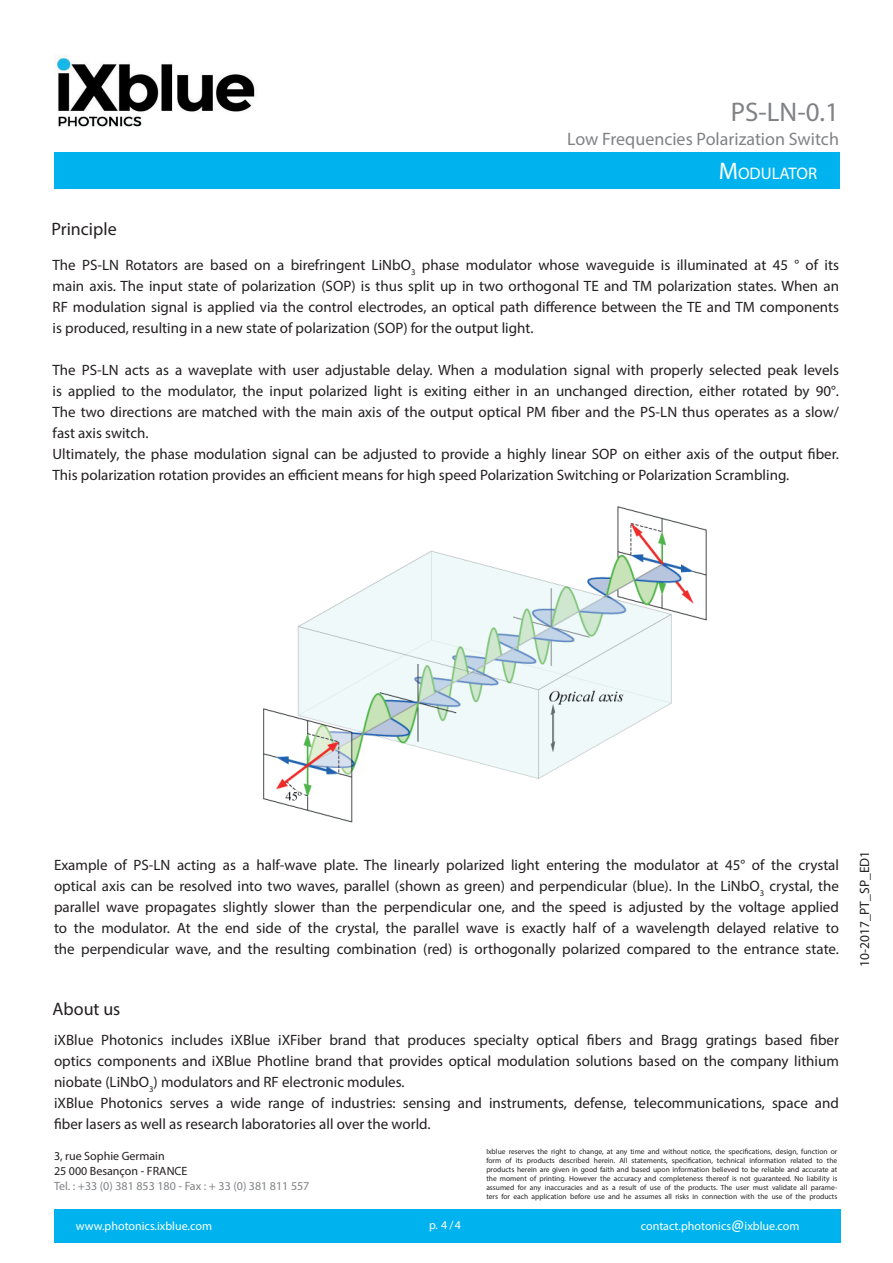
<style>
.page{position:relative;width:893px;height:1263px;background:#fff}
.page>*{position:absolute;margin:0;border:0;box-sizing:border-box;transform-origin:0 0}
.t1{font:27px "Myriad Pro";color:#808285}
.t2{font:18px "Myriad Pro";color:#808285}
.t3{font:18px "Myriad Pro";color:#231f20}
.t4{font:16.8px "Myriad Pro";color:#fff}
.t5{font:15px/21px "Myriad Pro";color:#231f20;text-align:justify}
.t6{font:13.5px "Myriad Pro";color:#231f20}
.t7{font:12px "Myriad Pro";color:#fff}
.t8{font:12px "Myriad Pro";color:#808285}
.t9{font:12px/15px "Myriad Pro";color:#231f20}
.t10{font:7.5px/9px "Myriad Pro";color:#231f20;text-align:justify}
.s1{font-size:24px}
.s2{font-family:"Calibri";font-size:15px}
</style>
<div class="page">
<div style="left:54px;top:152px;width:786px;height:37px;background:#00b3ee"></div>
<div style="left:54px;top:1209px;width:786px;height:33px;background:#00b3ee"></div>
<img style="left:54px;top:54px;width:201px;height:73px">
<img style="left:263px;top:506px;width:444px;height:317px">
<h1 class="t1" style="left:731px;top:96px;width:110px">PS-LN-0.1</h1>
<p class="t2" style="left:567px;top:128px;width:273px">Low Frequencies Polarization Switch</p>
<p class="t4" style="left:719px;top:163px;width:100px"><span class="s1">M</span>ODULATOR</p>
<p class="t3" style="left:51px;top:218px;width:67px">Principle</p>
<p class="t5" style="left:53px;top:254px;width:788px">The PS-LN Rotators are based on a birefringent LiNbO<sub>3</sub> phase modulator whose waveguide is illuminated at 45 ° of its main axis. The input state of polarization (SOP) is thus split up in two orthogonal TE and TM polarization states. When an RF modulation signal is applied via the control electrodes, an optical path difference between the TE and TM components is produced, resulting in a new state of polarization (SOP) for the output light.</p>
<p class="t5" style="left:53px;top:359px;width:788px;text-align:left">The PS-LN acts as a waveplate with user adjustable delay. When a modulation signal with properly selected peak levels is applied to the modulator, the input polarized light is exiting either in an unchanged direction, either rotated by 90°.<br>The two directions are matched with the main axis of the output optical PM fiber and the PS-LN thus operates as a slow/ fast axis switch.<br>Ultimately, the phase modulation signal can be adjusted to provide a highly linear SOP on either axis of the output fiber.<br>This polarization rotation provides an efficient means for high speed Polarization Switching or Polarization Scrambling.</p>
<p class="t5" style="left:54px;top:854px;width:787px">Example of PS-LN acting as a half-wave plate. The linearly polarized light entering the modulator at 45° of the crystal optical axis can be resolved into two waves, parallel (shown as green) and perpendicular (blue). In the LiNbO<sub>3</sub> crystal, the parallel wave propagates slightly slower than the perpendicular one, and the speed is adjusted by the voltage applied to the modulator. At the end side of the crystal, the parallel wave is exactly half of a wavelength delayed relative to the perpendicular wave, and the resulting combination (red) is orthogonally polarized compared to the entrance state.</p>
<p class="t6" style="left:856px;top:967px;width:118px;rotate:-90deg">10-2017_PT_SP_ED1</p>
<p class="t3" style="left:53px;top:998px;width:69px">About us</p>
<p class="t5" style="left:54px;top:1029px;width:786px;text-align:left">iXBlue Photonics includes iXBlue iXFiber brand that produces specialty optical fibers and Bragg gratings based fiber optics components and iXBlue Photline brand that provides optical modulation solutions based on the company lithium niobate (LiNbO<sub>3</sub>) modulators and RF electronic modules.<br>iXBlue Photonics serves a wide range of industries: sensing and instruments, defense, telecommunications, space and fiber lasers as well as research laboratories all over the world.</p>
<p class="t9" style="left:54px;top:1148px;width:135px">3, rue Sophie Germain<br>25 000 Besançon - FRANCE</p>
<p class="t8" style="left:54px;top:1178px;width:257px">Tel. : +33 (0) 381 853 180 - Fax : + 33 (0) 381 811 557</p>
<p class="t10" style="left:486px;top:1147px;width:353px">Ixblue reserves the right to change, at any time and without notice, the specifications, design, function or form of its products described herein. All statements, specification, technical information related to the products herein are given in good faith and based upon information believed to be reliable and accurate at the moment of printing. However the accuracy and completeness thereof is not guaranteed. No liability is assumed for any inaccuracies and as a result of use of the products. The user must validate all parame&shy;ters for each application before use and he assumes all risks in connection with the use of the products</p>
<p class="t7" style="left:76px;top:1218px;width:138px">www.photonics.ixblue.com</p>
<p class="t7" style="left:429px;top:1217px;width:33px">p. 4/4</p>
<p class="t7" style="left:641px;top:1219px;width:160px">contact.photonics<span class="s2">@</span>ixblue.com</p>
</div>
